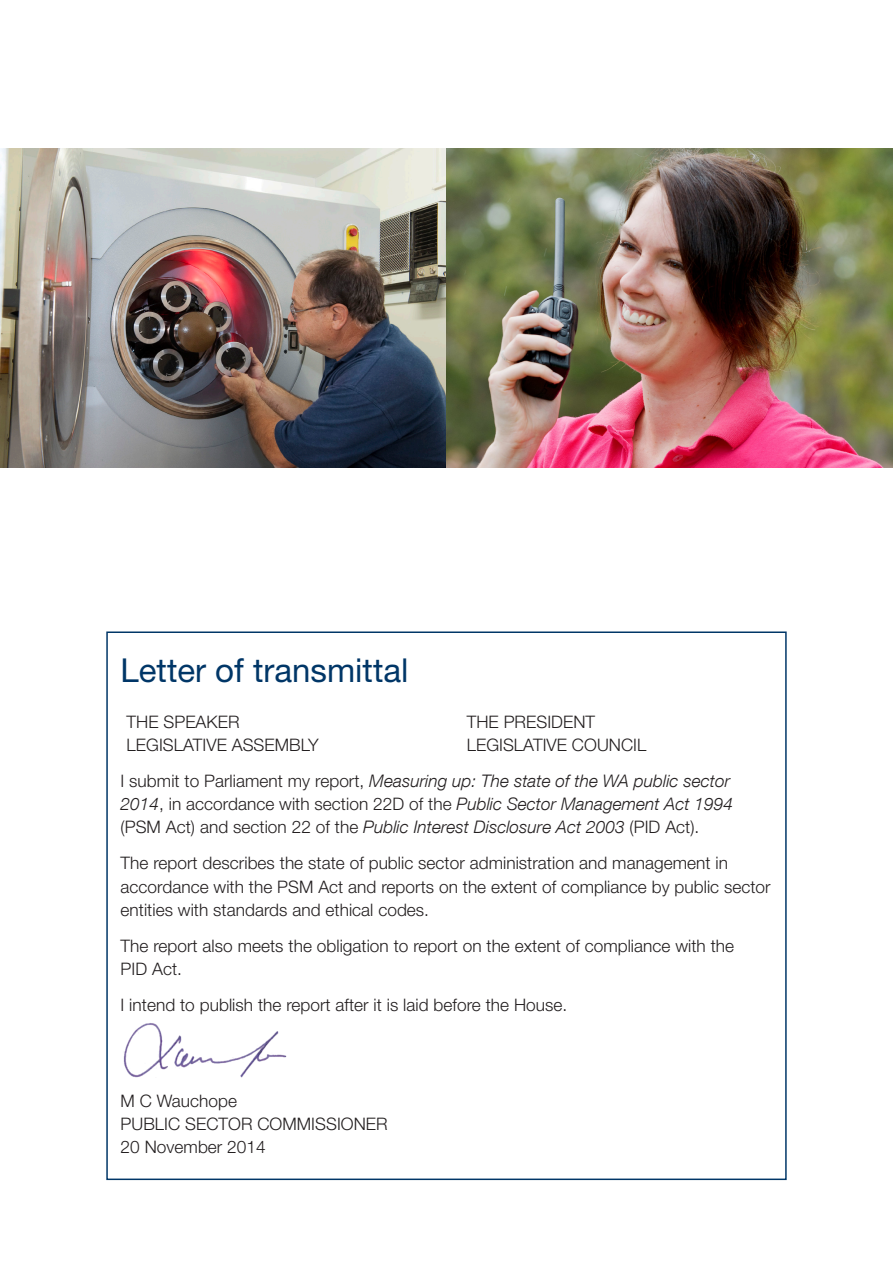
<style>
.page{position:relative;width:893px;height:1263px;background:#fff}
.page>*{position:absolute;margin:0;border:0;box-sizing:border-box;transform-origin:0 0}
.PSC_Heading_1__not_i{font:33px "Helvetica Neue LT Pro";color:#003667}
.PSC_Body{font:300 17.25px/23.2px "Helvetica Neue LT Pro";letter-spacing:.005em;color:#231f20}
.PSC_Body-2{font:italic 300 17.25px/23.2px "Helvetica Neue LT Com";letter-spacing:.005em;color:#231f20}
.s1{font-family:"Helvetica Neue LT Pro";font-style:normal}
</style>
<div class="page">
<img style="left:123px;top:1023px;width:164px;height:55px">
<img style="left:0;top:149px;width:893px;height:319px">
<p class="PSC_Heading_1__not_i" style="left:121px;top:650px;width:289px">Letter of transmittal</p>
<p class="PSC_Body" style="left:127px;top:709px;width:194px">THE SPEAKER<br>LEGISLATIVE ASSEMBLY</p>
<p class="PSC_Body" style="left:467px;top:709px;width:181px">THE PRESIDENT<br>LEGISLATIVE COUNCIL</p>
<p class="PSC_Body-2" style="left:121px;top:769px;width:614px"><span class="s1">I submit to Parliament my report,</span> Measuring up: The state of the WA public sector<br>2014<span class="s1">, in accordance with section 22D of the</span> Public Sector Management Act 1994 <span class="s1">(PSM Act) and section 22 of the</span> Public Interest Disclosure Act 2003 <span class="s1">(PID Act).</span></p>
<p class="PSC_Body" style="left:121px;top:851px;width:652px">The report describes the state of public sector administration and management in accordance with the PSM Act and reports on the extent of compliance by public sector entities with standards and ethical codes.</p>
<p class="PSC_Body" style="left:121px;top:934px;width:615px">The report also meets the obligation to report on the extent of compliance with the<br>PID Act.</p>
<p class="PSC_Body" style="left:121px;top:993px;width:448px">I intend to publish the report after it is laid before the House.</p>
<p class="PSC_Body" style="left:121px;top:1088px;width:269px">M C Wauchope<br>PUBLIC SECTOR COMMISSIONER<br>20 November 2014</p>
</div>
